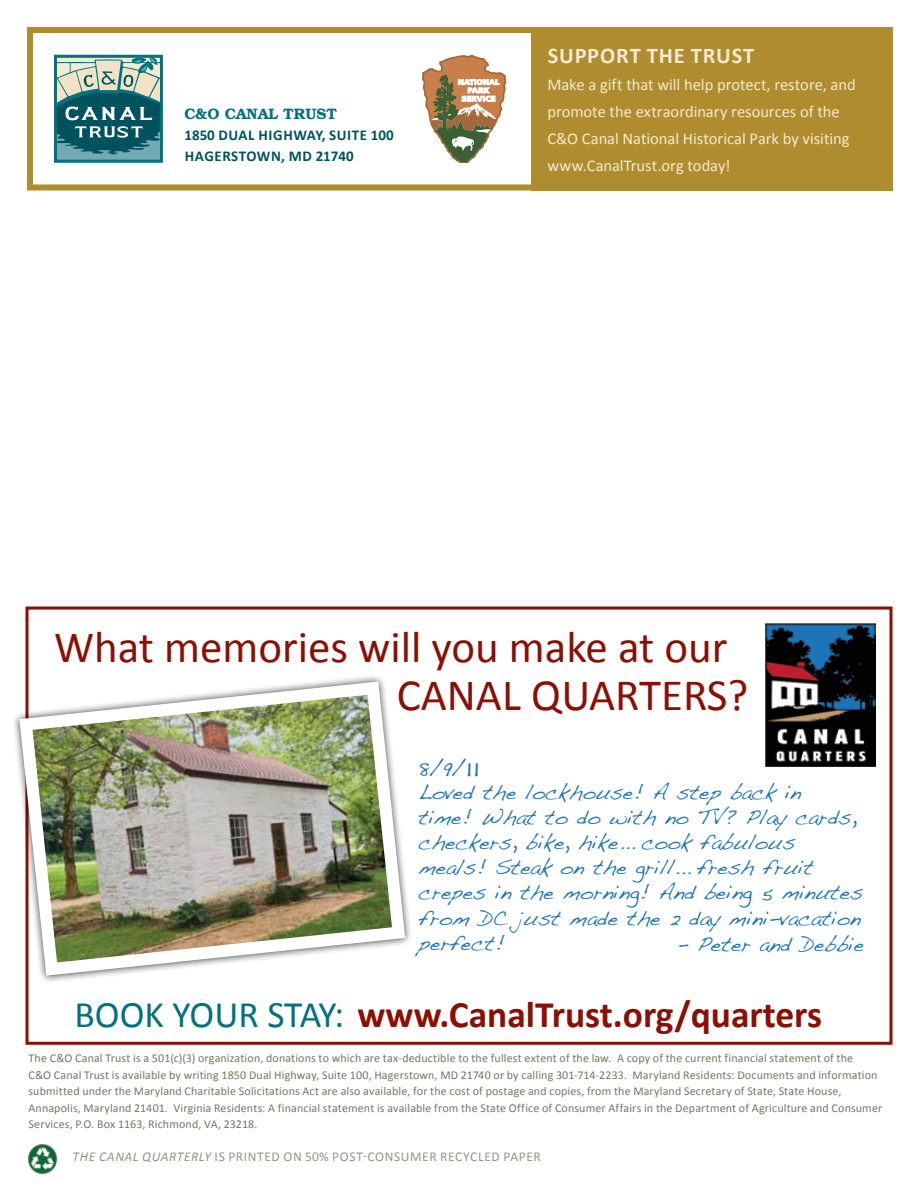
<style>
.page{position:relative;width:918px;height:1188px;background:#fff}
.page>*{position:absolute;margin:0;border:0;box-sizing:border-box;transform-origin:0 0}
.t1{font:45px/48px "Calibri";color:#8b0f04}
.t2{font:700 37.5px "Calibri";color:#8b0f04}
.t3{font:700 22.5px "Calibri";letter-spacing:.04em;color:#f4e9d1}
.t4{font:21px/25.2px "Handwriting Dakota";color:#1c75b9}
.t5{font:16.5px/27px "Calibri";color:#f4e9d1}
.t6{font:700 15px/21px "Calibri";letter-spacing:.01em;color:#00535e}
.t7{font:600 15px "Bookman";color:#00727d}
.t8{font:13.5px "Calibri";letter-spacing:.035em;color:#959583}
.t9{font:italic 13.5px "Calibri";color:#959583}
.t10{font:12px/16.5px "Calibri";letter-spacing:.01em;color:#767662}
.s1{font-size:28.5px}
.s2{font-weight:400;color:#00727d}
.s3{font-style:italic}
</style>
<div class="page">
<div style="left:26px;top:607px;width:866px;height:438px;border:3px solid #8b0f04"></div>
<div style="left:531px;top:27px;width:361px;height:164px;background:#af8d2e"></div>
<svg style="left:27px;top:27px;width:504px;height:164px"></svg>
<svg style="left:422px;top:55px;width:86px;height:108px"></svg>
<img style="left:28px;top:1144px;width:29px;height:30px">
<img style="left:14px;top:675px;width:396px;height:307px">
<img style="left:766px;top:623px;width:109px;height:143px">
<p class="t7" style="left:184px;top:105px;width:154px">C&amp;O CANAL TRUST</p>
<p class="t6" style="left:184px;top:125px;width:211px">1850 DUAL HIG HWAY, SUITE 100<br>HAG ERSTOW N, MD 21740</p>
<h3 class="t3" style="left:548px;top:41px;width:208px">SUPPORT THE TRUST</h3>
<h3 class="t5" style="left:547px;top:71px;width:310px">Make a gift that will help protect, restore, and promote the extraordinary resources of the C&amp;O Canal National Historical Park by visiting www.CanalTrust.org today!</h3>
<h1 class="t1" style="left:397px;top:624px;width:353px;text-indent:-343px">What memories will you make at our<br>CANAL QUARTERS?</h1>
<p class="t4" style="left:418px;top:753px;width:446px">8/9/<span class="s1">11<br></span>Loved the lockhouse! A step back in<br>time! What to do with no TV? Play cards, checkers, bike, hike... cook fabulous meals! Steak on the grill... fresh fruit crepes in the morning! And being 5 minutes from DC just made the 2 day mini-vacation perfect!</p>
<h3 class="t4" style="left:677px;top:931px;width:189px">- Peter and Debbie</h3>
<h2 class="t2" style="left:75px;top:991px;width:749px"><span class="s2">BOOK YOU R STAY:</span> WWW.CANALTRUST.ORG/QUARTERS</h2>
<p class="t10" style="left:28px;top:1050px;width:855px">The C&amp;O Canal Trust is a 501(c)(3) organization, donations to which are tax-deductible to the fullest extent of the law. A copy of the current financial statement of the<br>C&amp;O Canal Trust is available by writing 1850 Dual Highway, Suite 100, Hagerstown, MD 21740 or by calling 301-714-2233. Maryland Residents: Documents and information submitted under the Maryland Charitable Solicitations Act are also available, for the cost of postage and copies, from the Maryland Secretary of State, State House, Annapolis, Maryland 21401. Virginia Residents: A financial statement is available from the State Office of Consumer Affairs in the Department of Agriculture and Consumer Services, P.O. Box 1163, Richmond, VA, 23218.</p>
<p class="t9" style="left:73px;top:1148px;width:9px">THE</p>
<p class="t9" style="left:99px;top:1148px;width:9px">CANAL</p>
<p class="t9" style="left:142px;top:1148px;width:27px">QUARTERL</p>
<p class="t8" style="left:204px;top:1148px;width:32px"><span class="s3">Y</span> is print</p>
<p class="t8" style="left:265px;top:1148px;width:77px">ed on 50% post</p>
<p class="t8" style="left:363px;top:1148px;width:14px">-cons</p>
<p class="t8" style="left:401px;top:1148px;width:140px">umer recycled paper</p>
</div>
